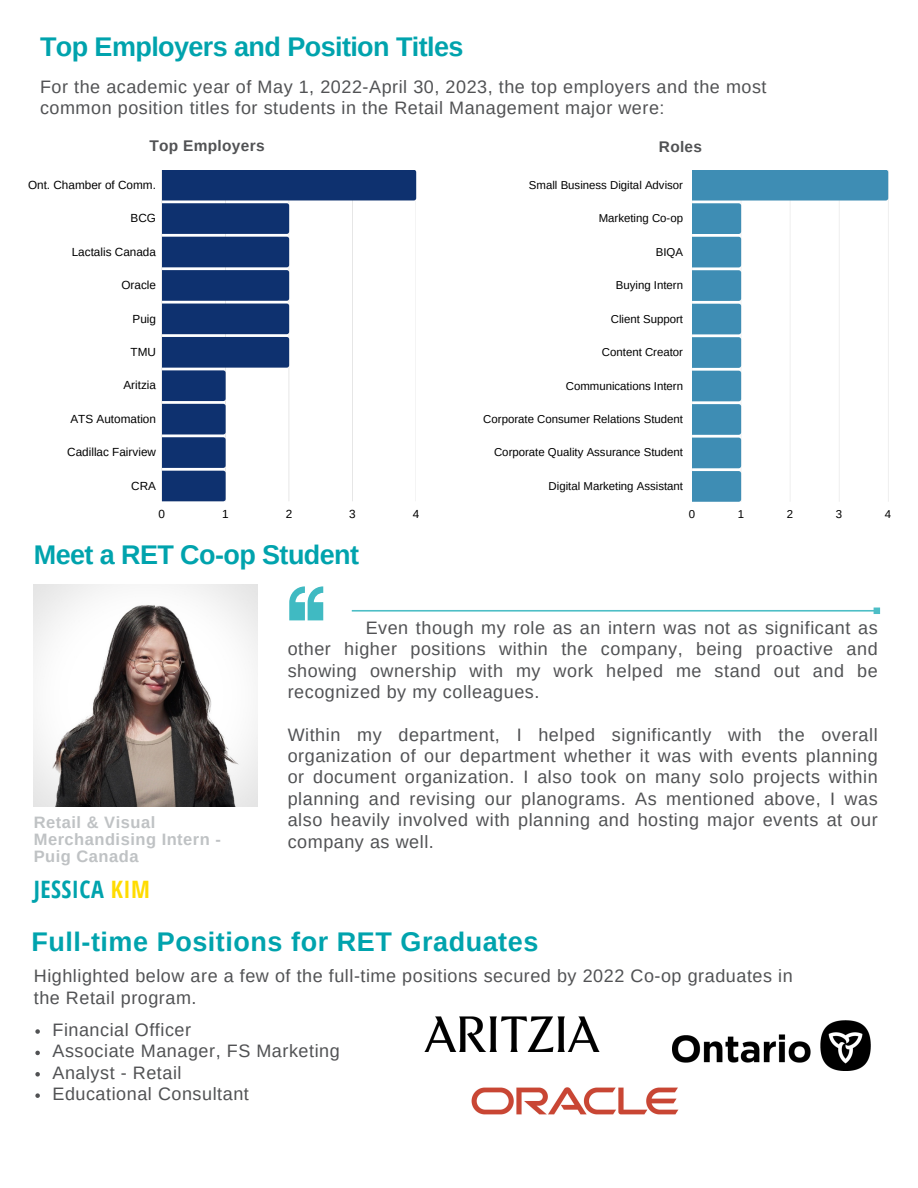
<style>
.page{position:relative;width:918px;height:1188px;background:#fff}
.page>*{position:absolute;margin:0;border:0;box-sizing:border-box;transform-origin:0 0}
.t1{font:700 27px "Arimo";letter-spacing:-.02em;color:#00a3ad}
.t2{font:700 27px "Arimo";letter-spacing:.02em;color:#00a3ad}
.t3{font:700 24px "Open Sans Condensed";letter-spacing:.02em;color:#00a3ad}
.t4{font:18px/21.3px "Arimo";letter-spacing:.03em;color:#515254}
.t5{font:700 16.5px/16.8px "Arimo";letter-spacing:.03em;color:#bfc2c4}
.t6{font:700 15.45px "Arimo";letter-spacing:.02em;color:#515254}
.t7{font:11.7px "Arimo";color:#000}
.t8{font:11.4px "Arimo";color:#000}
.s1{color:#ffdc00}
</style>
<div class="page">
<img style="left:34px;top:585px;width:224px;height:222px">
<svg style="left:289px;top:586px;width:34px;height:34px"></svg>
<svg style="left:352px;top:608px;width:528px;height:6px"></svg>
<svg style="left:35px;top:1029px;width:5px;height:5px"></svg>
<svg style="left:35px;top:1051px;width:5px;height:4px"></svg>
<svg style="left:35px;top:1072px;width:5px;height:5px"></svg>
<svg style="left:35px;top:1093px;width:5px;height:5px"></svg>
<svg style="left:162px;top:170px;width:254px;height:331px"></svg>
<svg style="left:414px;top:170px;width:2px;height:30px"></svg>
<svg style="left:287px;top:203px;width:2px;height:165px"></svg>
<svg style="left:223px;top:370px;width:3px;height:131px"></svg>
<svg style="left:692px;top:170px;width:196px;height:332px"></svg>
<img style="left:455px;top:1051px;width:224px;height:64px">
<img style="left:425px;top:1017px;width:174px;height:34px">
<img style="left:672px;top:1020px;width:198px;height:51px">
<p class="t1" style="left:40px;top:32px;width:425px">Top Employers and Position Titles</p>
<h1 class="t4" style="left:40px;top:76px;width:728px">For the academic year of May 1, 2022-April 30, 2023, the top employers and the most common position titles for students in the Retail Management major were:</h1>
<p class="t6" style="left:149px;top:138px;width:117px">Top Employers</p>
<h3 class="t6" style="left:659px;top:138px;width:45px">Roles</h3>
<p class="t7" style="left:28px;top:178px;width:129px">Ont. Chamber of Comm.</p>
<p class="t7" style="left:131px;top:212px;width:27px">BCG</p>
<p class="t7" style="left:72px;top:245px;width:86px">Lactalis Canada</p>
<p class="t7" style="left:121px;top:279px;width:36px">Oracle</p>
<p class="t7" style="left:133px;top:312px;width:25px">Puig</p>
<p class="t7" style="left:131px;top:345px;width:27px">TMU</p>
<p class="t7" style="left:123px;top:379px;width:34px">Aritzia</p>
<p class="t7" style="left:70px;top:412px;width:87px">ATS Automation</p>
<p class="t7" style="left:67px;top:446px;width:90px">Cadillac Fairview</p>
<p class="t7" style="left:131px;top:479px;width:26px">CRA</p>
<p class="t7" style="left:159px;top:507px;width:8px">0</p>
<p class="t7" style="left:222px;top:507px;width:8px">1</p>
<p class="t7" style="left:286px;top:507px;width:8px">2</p>
<p class="t7" style="left:349px;top:507px;width:8px">3</p>
<p class="t7" style="left:413px;top:507px;width:8px">4</p>
<h4 class="t1" style="left:34px;top:540px;width:327px">Meet a RET Co-op Student</h4>
<p class="t8" style="left:529px;top:178px;width:156px">Small Business Digital Advisor</p>
<p class="t8" style="left:599px;top:212px;width:86px">Marketing Co-op</p>
<p class="t8" style="left:656px;top:245px;width:29px">BIQA</p>
<p class="t8" style="left:616px;top:279px;width:69px">Buying Intern</p>
<p class="t8" style="left:611px;top:312px;width:74px">Client Support</p>
<p class="t8" style="left:602px;top:346px;width:83px">Content Creator</p>
<p class="t8" style="left:566px;top:379px;width:119px">Communications Intern</p>
<p class="t8" style="left:483px;top:413px;width:201px">Corporate Consumer Relations Student</p>
<p class="t8" style="left:494px;top:446px;width:190px">Corporate Quality Assurance Student</p>
<p class="t8" style="left:549px;top:480px;width:136px">Digital Marketing Assistant</p>
<p class="t8" style="left:689px;top:508px;width:8px">0</p>
<p class="t8" style="left:738px;top:508px;width:8px">1</p>
<p class="t8" style="left:787px;top:508px;width:8px">2</p>
<p class="t8" style="left:836px;top:508px;width:8px">3</p>
<p class="t8" style="left:885px;top:508px;width:8px">4</p>
<h4 class="t5" style="left:34px;top:814px;width:189px">Retail &amp; Visual<br>Merchandising Intern -<br>Puig Canada</h4>
<h4 class="t3" style="left:34px;top:873px;width:118px">JESSICA <span class="s1">KIM</span></h4>
<h4 class="t4" style="left:288px;top:617px;width:591px;text-align:justify;text-indent:78px">Even though my role as an intern was not as significant as other higher positions within the company, being proactive and showing ownership with my work helped me stand out and be recognized by my colleagues.</h4>
<h4 class="t4" style="left:288px;top:724px;width:591px;text-align:justify">Within my department, I helped significantly with the overall organization of our department whether it was with events planning or document organization. I also took on many solo projects within planning and revising our planograms. As mentioned above, I was also heavily involved with planning and hosting major events at our company as well.</h4>
<p class="t2" style="left:31px;top:927px;width:508px">Full-time Positions for RET Graduates</p>
<h1 class="t4" style="left:34px;top:966px;width:760px">Highlighted below are a few of the full-time positions secured by 2022 Co-op graduates in the Retail program.</h1>
<h2 class="t4" style="left:52px;top:1019px;width:140px">Financial Officer</h2>
<h4 class="t4" style="left:52px;top:1041px;width:289px">Associate Manager, FS Marketing</h4>
<h4 class="t4" style="left:52px;top:1062px;width:131px">Analyst - Retail</h4>
<h1 class="t4" style="left:52px;top:1083px;width:198px">Educational Consultant</h1>
</div>
